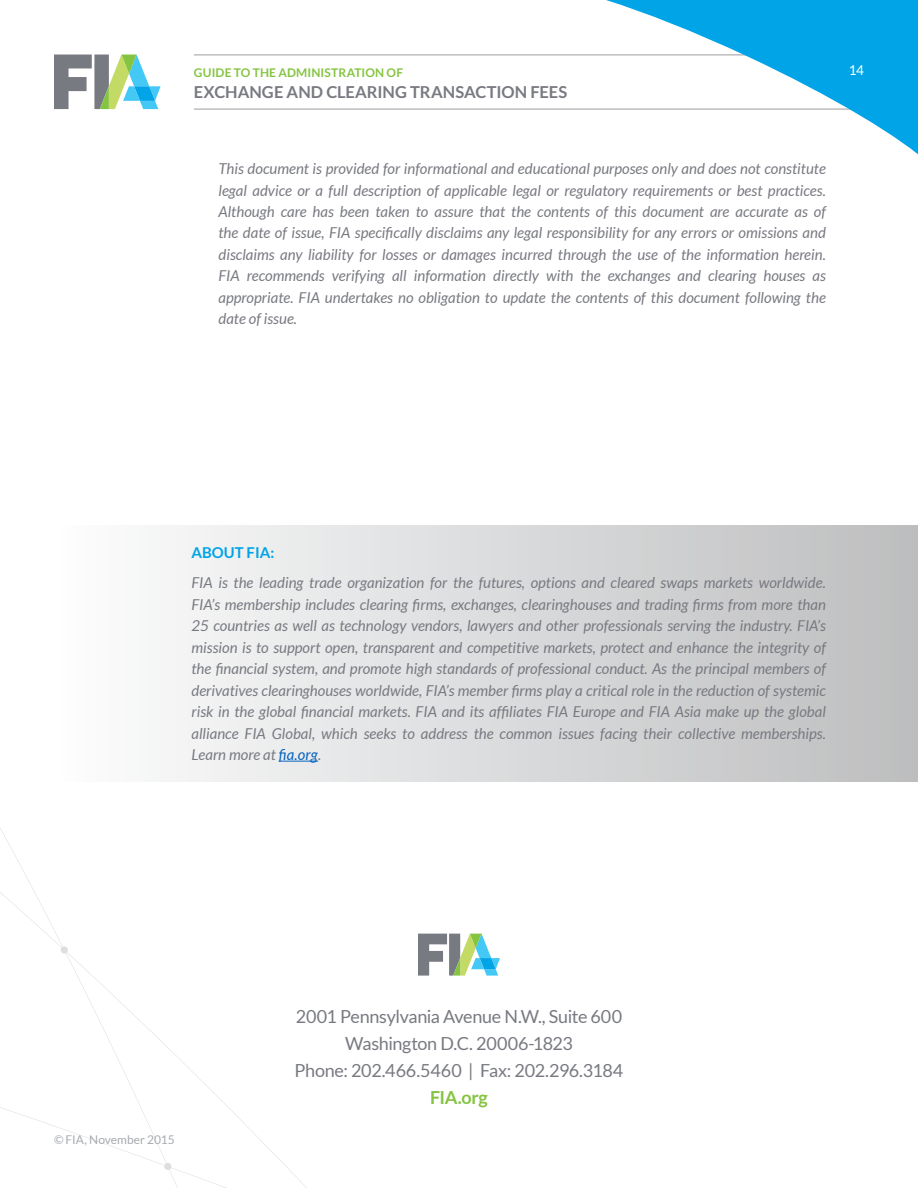
<style>
.page{position:relative;width:918px;height:1188px;background:#fff}
.page>*{position:absolute;margin:0;border:0;box-sizing:border-box;transform-origin:0 0}
.t1{font:18px/27px "Lato";letter-spacing:-.02em;color:#787a81;text-align:center}
.t2{font:700 18px "Lato";letter-spacing:-.02em;color:#85c441}
.t3{font:700 16.5px "Lato";color:#787a81}
.t4{font:italic 15px/21.5px "Lato";color:#787a81;text-align:justify}
.t5{font:700 15px "Lato";color:#00a4e7}
.t6{font:13.5px "Lato";color:#fff}
.t7{font:700 12px "Lato";letter-spacing:.01em;color:#85c441}
.t8{font:12px "Lato";color:#a8aab0}
.s1{color:#0563c1}
</style>
<div class="page">
<hr style="left:194px;top:55px;width:697px;height:1px;background:#000">
<hr style="left:194px;top:109px;width:697px;height:1px;background:#000">
<svg style="left:68px;top:953px;width:239px;height:235px"></svg>
<svg style="left:0;top:828px;width:68px;height:303px"></svg>
<svg style="left:164px;top:1162px;width:8px;height:8px"></svg>
<svg style="left:606px;top:0;width:312px;height:155px"></svg>
<svg style="left:54px;top:55px;width:107px;height:54px"></svg>
<div style="left:57px;top:525px;width:861px;height:256px;background:linear-gradient(to right,#fdfdfe,#bcbdbe)"></div>
<hr style="left:279px;top:761px;width:39px;height:1px;background:#0563c1">
<svg style="left:418px;top:934px;width:82px;height:42px"></svg>
<p class="t7" style="left:194px;top:65px;width:211px">GUIDE TO THE ADMINISTRATION OF</p>
<p class="t3" style="left:194px;top:82px;width:375px">EXCHANGE AND CLEARING TRANSACTION FEES</p>
<p class="t6" style="left:849px;top:63px;width:17px">14</p>
<p class="t4" style="left:218px;top:158px;width:609px">This document is provided for informational and educational purposes only and does not constitute legal advice or a full description of applicable legal or regulatory requirements or best practices.<br>Although care has been taken to assure that the contents of this document are accurate as of the date of issue, FIA specifically disclaims any legal responsibility for any errors or omissions and disclaims any liability for losses or damages incurred through the use of the information herein.<br>FIA recommends verifying all information directly with the exchanges and clearing houses as appropriate. FIA undertakes no obligation to update the contents of this document following the date of issue.</p>
<p class="t5" style="left:191px;top:544px;width:84px">ABOUT FIA:</p>
<p class="t4" style="left:191px;top:573px;width:636px">FIA is the leading trade organization for the futures, options and cleared swaps markets worldwide.<br>FIA’s membership includes clearing firms, exchanges, clearinghouses and trading firms from more than 25 countries as well as technology vendors, lawyers and other professionals serving the industry. FIA’s mission is to support open, transparent and competitive markets, protect and enhance the integrity of the financial system, and promote high standards of professional conduct. As the principal members of derivatives clearinghouses worldwide, FIA’s member firms play a critical role in the reduction of systemic risk in the global financial markets. FIA and its affiliates FIA Europe and FIA Asia make up the global alliance FIA Global, which seeks to address the common issues facing their collective memberships.<br>Learn more at <span class="s1">fia.org</span>.</p>
<p class="t8" style="left:54px;top:1133px;width:122px">© FIA, November 2015</p>
<p class="t1" style="left:295px;top:1003px;width:330px">2001 Pennsylvania Avenue N.W., Suite 600<br>Washington D.C. 20006-1823<br>Phone: 202.466.5460 | Fax: 202.296.3184</p>
<p class="t2" style="left:430px;top:1087px;width:59px">FIA.org</p>
</div>
